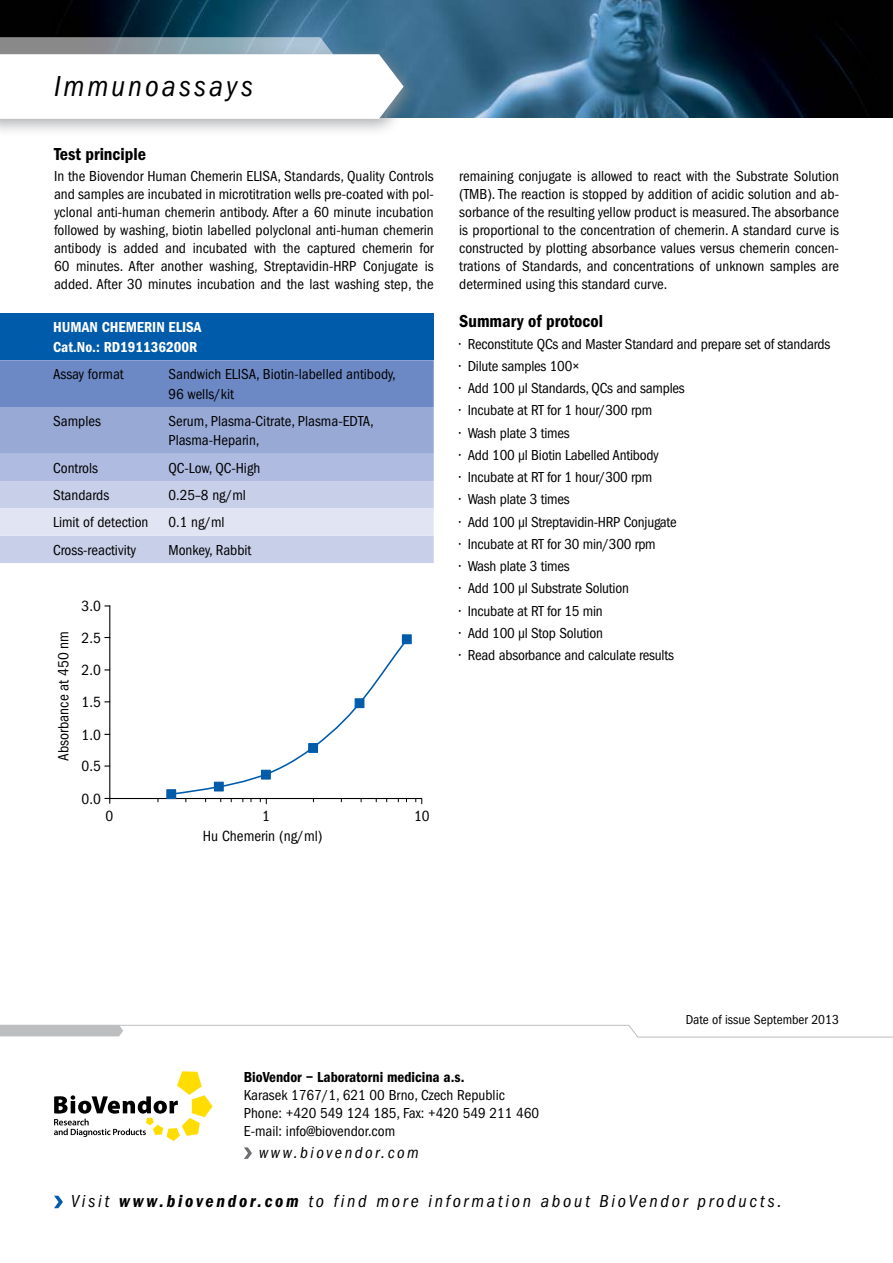
<style>
.page{position:relative;width:893px;height:1263px;background:#fff}
.page>*{position:absolute;margin:0;border:0;box-sizing:border-box;transform-origin:0 0}
.t1{font:italic condensed 30px "ITC Franklin Gothic Std";letter-spacing:.1em;color:#000}
.t2{font:italic condensed 18px "ITC Franklin Gothic Std";letter-spacing:.15em;color:#000}
.t3{font:18px "ITC Franklin Gothic Std Dm Cd";color:#000}
.t4{font:italic condensed 16.5px "ITC Franklin Gothic Std";letter-spacing:.15em;color:#000}
.t5{font:condensed 15.3px "ITC Franklin Gothic Std";color:#000}
.t6{font:condensed 15px/18px "ITC Franklin Gothic Std";letter-spacing:-.015em;color:#000}
.t7{font:15px/19.5px "ITC Franklin Gothic Std Dm Cd";color:#fff}
.t8{font:15px "ITC Franklin Gothic Std Dm Cd";color:#000}
.t9{font:condensed 13.5px "ITC Franklin Gothic Std";color:#000}
.s1{font-family:"ITC Franklin Gothic Std Dm Cd It";font-style:normal;font-stretch:normal}
</style>
<div class="page">
<img style="left:0;top:0;width:893px;height:118px">
<div style="left:0;top:45px;width:420px;height:92px;background:#939598;opacity:.75"></div>
<svg style="left:0;top:37px;width:404px;height:82px"></svg>
<svg style="left:109px;top:605px;width:314px;height:195px"></svg>
<div style="left:167px;top:790px;width:9px;height:8px;background:#005baa"></div>
<div style="left:166px;top:789px;width:10px;height:10px;border:1px solid #005baa"></div>
<div style="left:402px;top:635px;width:9px;height:9px;background:#005baa"></div>
<div style="left:402px;top:634px;width:10px;height:10px;border:1px solid #005baa"></div>
<svg style="left:415px;top:799px;width:7px;height:5px"></svg>
<svg style="left:169px;top:637px;width:240px;height:167px"></svg>
<div style="left:0;top:313px;width:434px;height:47px;background:#005baa"></div>
<svg style="left:0;top:360px;width:434px;height:203px;background:#a7b6dc"></svg>
<svg style="left:54px;top:1196px;width:9px;height:12px"></svg>
<svg style="left:0;top:1024px;width:893px;height:14px"></svg>
<svg style="left:54px;top:1071px;width:159px;height:70px"></svg>
<svg style="left:244px;top:1147px;width:8px;height:12px"></svg>
<h1 class="t1" style="left:54px;top:69px;width:201px">Immunoassays</h1>
<p class="t3" style="left:54px;top:144px;width:93px">Test principle</p>
<p class="t6" style="left:54px;top:167px;width:381px;text-align:justify">In the Biovendor Human Chemerin ELISA, Standards, Quality Controls and samples are incubated in microtitration wells pre-coated with pol&shy;yclonal anti-human chemerin antibody. After a 60 minute incubation followed by washing, biotin labelled polyclonal anti-human chemerin antibody is added and incubated with the captured chemerin for 60 minutes. After another washing, Streptavidin-HRP Conjugate is added. After 30 minutes incubation and the last washing step, the</p>
<p class="t6" style="left:459px;top:167px;width:381px;text-align:justify">remaining conjugate is allowed to react with the Substrate Solution (TMB). The reaction is stopped by addition of acidic solution and ab&shy;sorbance of the resulting yellow product is measured. The absorbance is proportional to the concentration of chemerin. A standard curve is constructed by plotting absorbance values versus chemerin concen&shy;trations of Standards, and concentrations of unknown samples are determined using this standard curve.</p>
<p class="t7" style="left:53px;top:317px;width:150px">HUMAN CHEMERIN ELISA<br>Cat.No.: RD191136200R</p>
<p class="t6" style="left:53px;top:365px;width:72px">Assay format</p>
<p class="t6" style="left:169px;top:364px;width:229px;line-height:19.5px">Sandwich ELISA, Biotin-labelled antibody,<br>96 wells/kit</p>
<p class="t6" style="left:53px;top:412px;width:49px">Samples</p>
<p class="t6" style="left:169px;top:411px;width:207px;line-height:19.5px">Serum, Plasma-Citrate, Plasma-EDTA,<br>Plasma-Heparin,</p>
<p class="t6" style="left:53px;top:459px;width:46px">Controls</p>
<p class="t6" style="left:169px;top:459px;width:93px">QC-Low, QC-High</p>
<p class="t6" style="left:53px;top:486px;width:58px">Standards</p>
<p class="t6" style="left:169px;top:486px;width:79px">0.25–8 ng/ml</p>
<p class="t6" style="left:53px;top:513px;width:97px">Limit of detection</p>
<p class="t6" style="left:169px;top:513px;width:58px">0.1 ng/ml</p>
<p class="t6" style="left:53px;top:540px;width:85px">Cross-reactivity</p>
<p class="t6" style="left:169px;top:540px;width:84px">Monkey, Rabbit</p>
<p class="t5" style="left:55px;top:761px;width:131px;rotate:-90deg">Absorbance at 450 nm</p>
<p class="t5" style="left:82px;top:597px;width:21px">3.0</p>
<p class="t5" style="left:82px;top:629px;width:21px">2.5</p>
<p class="t5" style="left:82px;top:661px;width:21px">2.0</p>
<p class="t5" style="left:82px;top:693px;width:21px">1.5</p>
<p class="t5" style="left:82px;top:726px;width:21px">1.0</p>
<p class="t5" style="left:82px;top:757px;width:21px">0.5</p>
<p class="t5" style="left:82px;top:790px;width:21px">0.0</p>
<p class="t5" style="left:106px;top:807px;width:9px">0</p>
<p class="t5" style="left:262px;top:807px;width:9px">1</p>
<p class="t5" style="left:414px;top:807px;width:17px">10</p>
<p class="t5" style="left:203px;top:827px;width:121px">Hu Chemerin (ng/ml)</p>
<p class="t3" style="left:459px;top:311px;width:145px">Summary of protocol</p>
<p class="t6" style="left:459px;top:335px;width:372px">• Reconstitute QCs and Master Standard and prepare set of standards</p>
<p class="t6" style="left:459px;top:357px;width:122px">• Dilute samples 100×</p>
<p class="t6" style="left:459px;top:379px;width:227px">• Add 100 μl Standards, QCs and samples</p>
<p class="t6" style="left:459px;top:401px;width:194px">• Incubate at RT for 1 hour/300 rpm</p>
<p class="t6" style="left:459px;top:424px;width:112px">• Wash plate 3 times</p>
<p class="t6" style="left:459px;top:446px;width:201px">• Add 100 μl Biotin Labelled Antibody</p>
<p class="t6" style="left:459px;top:468px;width:194px">• Incubate at RT for 1 hour/300 rpm</p>
<p class="t6" style="left:459px;top:490px;width:112px">• Wash plate 3 times</p>
<p class="t6" style="left:459px;top:513px;width:219px">• Add 100 μl Streptavidin-HRP Conjugate</p>
<p class="t6" style="left:459px;top:535px;width:198px">• Incubate at RT for 30 min/300 rpm</p>
<p class="t6" style="left:459px;top:557px;width:112px">• Wash plate 3 times</p>
<p class="t6" style="left:459px;top:579px;width:171px">• Add 100 μl Substrate Solution</p>
<p class="t6" style="left:459px;top:601px;width:145px">• Incubate at RT for 15 min</p>
<p class="t6" style="left:459px;top:624px;width:145px">• Add 100 μl Stop Solution</p>
<p class="t6" style="left:459px;top:646px;width:216px">• Read absorbance and calculate results</p>
<p class="t9" style="left:686px;top:1012px;width:155px">Date of issue September 2013</p>
<p class="t8" style="left:244px;top:1068px;width:222px">BioVendor − Laboratorni medicina a.s.</p>
<p class="t6" style="left:244px;top:1086px;width:297px">Karasek 1767/1, 621 00 Brno, Czech Republic<br>Phone: +420 549 124 185, Fax: +420 549 211 460<br>E-mail: info@biovendor.com</p>
<p class="t4" style="left:259px;top:1143px;width:161px">www.biovendor.com</p>
<p class="t2" style="left:71px;top:1191px;width:712px">Visit <span class="s1">www.biovendor.com</span> to find more information about BioVendor products.</p>
</div>
